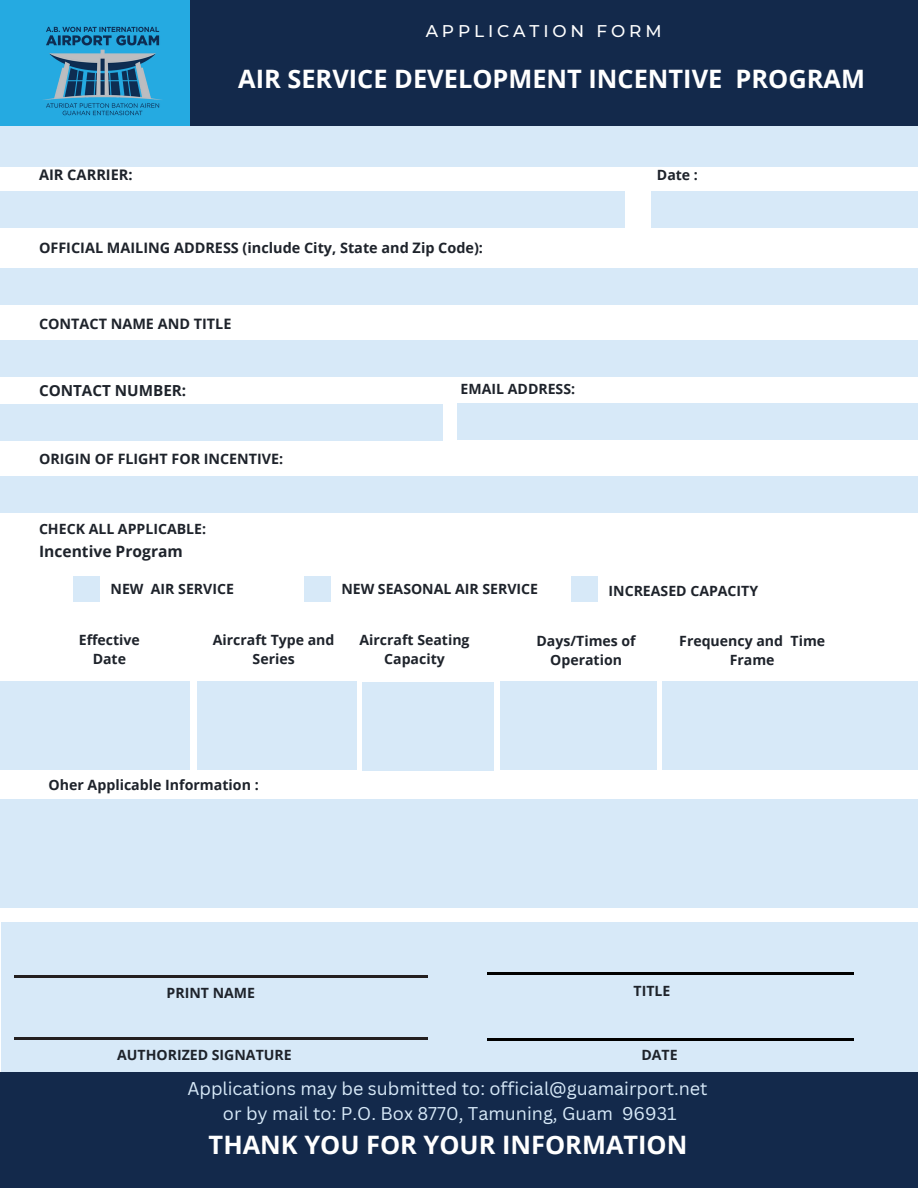
<style>
.page{position:relative;width:918px;height:1188px;background:#fff}
.page>*{position:absolute;margin:0;border:0;box-sizing:border-box;transform-origin:0 0}
.t1{font:700 25.35px "Open Sans";color:#fff}
.t2{font:18px/24.8px "Canva Sans";color:#d7e9f8;text-align:center}
.t3{font:500 16.95px "Montserrat";letter-spacing:.23em;color:#fff}
.t4{font:700 15.6px "Open Sans";color:#1e232b}
.t5{font:700 15.3px "Open Sans";color:#1e232b}
.t6{font:700 14.55px "Open Sans";color:#1e232b}
.t7{font:700 14.4px "Open Sans";color:#1e232b}
.t8{font:700 14.25px "Open Sans";color:#1e232b}
.t9{font:700 14.1px/19px "Open Sans";color:#1e232b;text-align:center}
</style>
<div class="page">
<div style="left:0;top:0;width:918px;height:167px;background:#d7e9f8"></div>
<div style="left:190px;top:0;width:728px;height:126px;background:#13294b"></div>
<div style="left:572px;top:576px;width:26px;height:26px;background:#d7e9f8"></div>
<div style="left:0;top:0;width:190px;height:126px;background:#25aae1"></div>
<img style="left:43px;top:26px;width:119px;height:90px">
<div style="left:0;top:268px;width:918px;height:37px;background:#d7e9f8"></div>
<div style="left:0;top:340px;width:918px;height:37px;background:#d7e9f8"></div>
<div style="left:0;top:191px;width:624px;height:37px;background:#d7e9f8"></div>
<div style="left:652px;top:191px;width:266px;height:37px;background:#d7e9f8"></div>
<div style="left:0;top:404px;width:443px;height:37px;background:#d7e9f8"></div>
<div style="left:458px;top:403px;width:460px;height:37px;background:#d7e9f8"></div>
<div style="left:0;top:476px;width:918px;height:37px;background:#d7e9f8"></div>
<div style="left:74px;top:576px;width:26px;height:26px;background:#d7e9f8"></div>
<div style="left:305px;top:576px;width:26px;height:26px;background:#d7e9f8"></div>
<div style="left:0;top:681px;width:190px;height:89px;background:#d7e9f8"></div>
<div style="left:197px;top:681px;width:160px;height:89px;background:#d7e9f8"></div>
<div style="left:362px;top:682px;width:131px;height:89px;background:#d7e9f8"></div>
<div style="left:501px;top:681px;width:156px;height:89px;background:#d7e9f8"></div>
<div style="left:662px;top:681px;width:256px;height:89px;background:#d7e9f8"></div>
<div style="left:0;top:799px;width:918px;height:109px;background:#d7e9f8"></div>
<div style="left:1px;top:922px;width:917px;height:152px;background:#d7e9f8"></div>
<hr style="left:14px;top:1038px;width:414px;height:2px;background:#231f20">
<div style="left:1px;top:1073px;width:917px;height:115px;background:#13294b"></div>
<svg style="left:487px;top:1039px;width:367px;height:2px"></svg>
<hr style="left:14px;top:975px;width:414px;height:2px;background:#231f20">
<svg style="left:487px;top:972px;width:367px;height:3px"></svg>
<h1 class="t3" style="left:426px;top:20px;width:237px">APPLICATION FORM</h1>
<h2 class="t1" style="left:238px;top:61px;width:628px">AIR SERVICE DEVELOPMENT INCENTIVE PROGRAM</h2>
<h4 class="t6" style="left:39px;top:164px;width:95px">AIR CARRIER:</h4>
<h4 class="t9" style="left:657px;top:165px;width:43px">Date :</h4>
<h4 class="t7" style="left:39px;top:237px;width:446px">OFFICIAL MAILING ADDRESS (include City, State and Zip Code):</h4>
<h4 class="t7" style="left:39px;top:314px;width:194px">CONTACT NAME AND TITLE</h4>
<h4 class="t5" style="left:39px;top:379px;width:149px">CONTACT NUMBER:</h4>
<p class="t8" style="left:39px;top:448px;width:246px">ORIGIN OF FLIGHT FOR INCENTIVE:</p>
<h4 class="t9" style="left:39px;top:519px;width:169px">CHECK ALL APPLICABLE:</h4>
<p class="t4" style="left:39px;top:540px;width:145px">Incentive Program</p>
<h4 class="t9" style="left:111px;top:579px;width:125px">NEW AIR SERVICE</h4>
<h4 class="t9" style="left:461px;top:379px;width:116px">EMAIL ADDRESS:</h4>
<p class="t9" style="left:341px;top:579px;width:198px">NEW SEASONAL AIR SERVICE</p>
<p class="t9" style="left:609px;top:581px;width:151px">INCREASED CAPACITY</p>
<p class="t9" style="left:79px;top:630px;width:63px">Effective<br>Date</p>
<p class="t9" style="left:213px;top:630px;width:123px">Aircraft Type and<br>Series</p>
<p class="t9" style="left:359px;top:630px;width:112px">Aircraft Seating<br>Capacity</p>
<p class="t9" style="left:536px;top:631px;width:101px">Days/Times of<br>Operation</p>
<p class="t9" style="left:679px;top:631px;width:147px">Frequency and Time<br>Frame</p>
<h4 class="t8" style="left:49px;top:775px;width:212px">Oher Applicable Information :</h4>
<p class="t9" style="left:167px;top:983px;width:90px">PRINT NAME</p>
<h4 class="t9" style="left:634px;top:981px;width:38px">TITLE</h4>
<p class="t9" style="left:117px;top:1045px;width:176px">AUTHORIZED SIGNATURE</p>
<h4 class="t9" style="left:641px;top:1045px;width:38px">DATE</h4>
<h4 class="t2" style="left:187px;top:1076px;width:522px">Applications may be submitted to: official@guamairport.net or by mail to: P.O. Box 8770, Tamuning, Guam 96931</h4>
<p class="t1" style="left:209px;top:1127px;width:480px">THANK YOU FOR YOUR INFORMATION</p>
</div>
